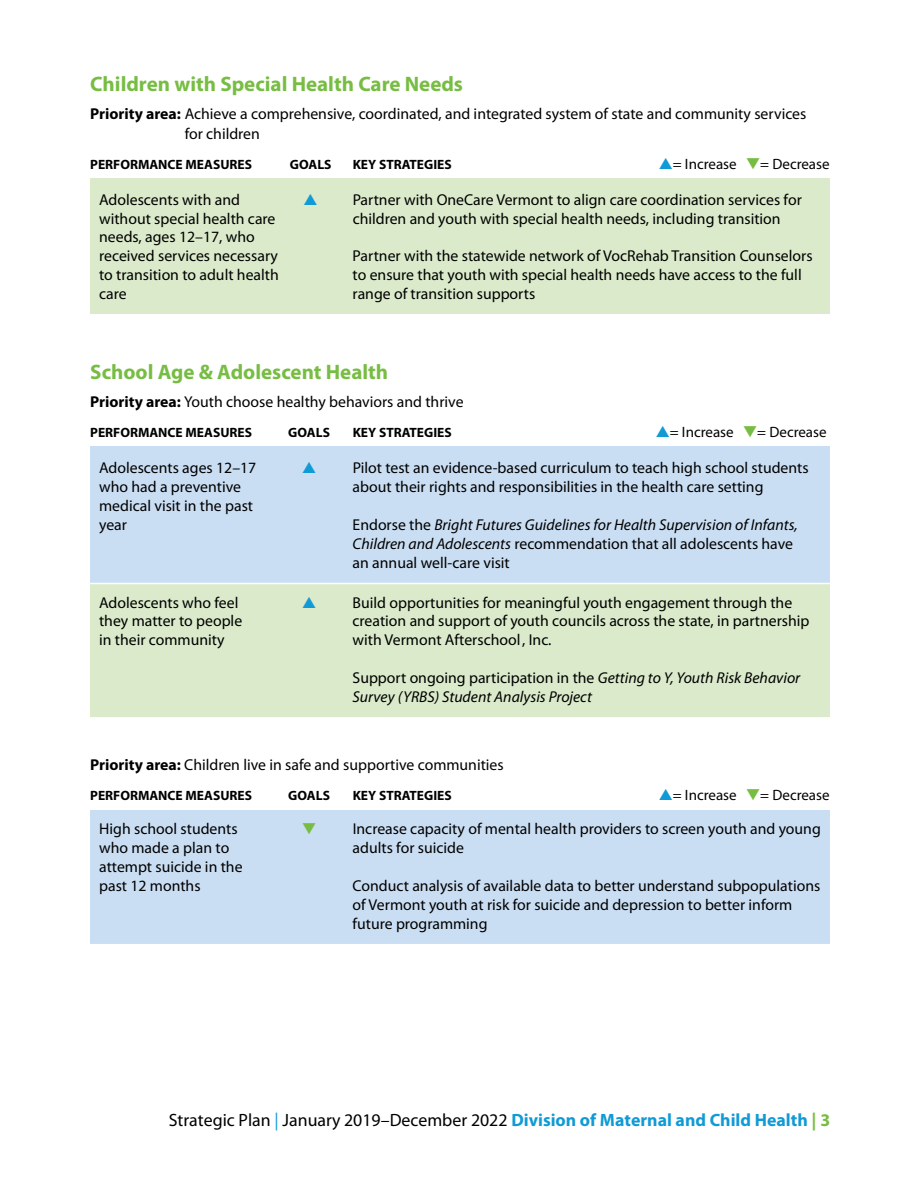
<style>
.page{position:relative;width:918px;height:1188px;background:#fff}
.page>*{position:absolute;margin:0;border:0;box-sizing:border-box;transform-origin:0 0}
.t1{font:700 21px "Myriad Pro";color:#77bd43}
.t2{font:17.85px "Myriad Pro";color:#000}
.t3{font:15.75px/18.9px "Myriad Pro";color:#000}
.t4{font:italic 15.75px/18.9px "Myriad Pro";color:#000}
.t5{font:15px "Myriad Pro";color:#000}
.t6{font:700 13.5px "Myriad Pro";color:#000}
.s1{font-weight:700}
.s2{color:#109ad6}
.s3{color:#77bd43}
.s4{font-style:normal}
.s5{font-weight:700;color:#109ad6}
.s6{font-weight:700;color:#77bd43}
</style>
<div class="page">
<div style="left:90px;top:810px;width:740px;height:135px;background:#cadef3"></div>
<div style="left:90px;top:584px;width:740px;height:134px;background:#daeaca"></div>
<div style="left:90px;top:447px;width:740px;height:136px;background:#cadef3"></div>
<div style="left:90px;top:178px;width:740px;height:136px;background:#daeaca"></div>
<hr style="left:90px;top:717px;width:742px;height:2px;background:#fff">
<hr style="left:90px;top:944px;width:742px;height:1px;background:#fff">
<h1 class="t1" style="left:90px;top:70px;width:374px">Children with Special Health Care Needs</h1>
<p class="t3" style="left:185px;top:103px;width:623px;line-height:19.8px;text-indent:-95px"><span class="s1">Priority area:</span> Achieve a comprehensive, coordinated, and integrated system of state and community services for children</p>
<p class="t6" style="left:90px;top:155px;width:163px">PERFORMANCE MEASURES</p>
<p class="t6" style="left:290px;top:155px;width:43px">GOALS</p>
<p class="t6" style="left:353px;top:155px;width:101px">KEY STRATEGIES</p>
<p class="t5" style="left:659px;top:154px;width:172px"><span class="s2">▲</span>= Increase <span class="s3">▼</span>= Decrease</p>
<p class="t3" style="left:99px;top:190px;width:142px">Adolescents with and</p>
<p class="t3" style="left:304px;top:190px;width:500px"><span class="s2">▲</span> Partner with OneCare Vermont to align care coordination services for</p>
<p class="t3" style="left:99px;top:209px;width:178px">without special health care</p>
<p class="t3" style="left:353px;top:209px;width:429px">children and youth with special health needs, including transition</p>
<p class="t3" style="left:99px;top:227px;width:180px">needs, ages 12–17, who received services necessary</p>
<p class="t3" style="left:353px;top:246px;width:461px">Partner with the statewide network of VocRehab Transition Counselors</p>
<p class="t3" style="left:99px;top:265px;width:181px">to transition to adult health</p>
<p class="t3" style="left:353px;top:265px;width:451px">to ensure that youth with special health needs have access to the full</p>
<p class="t3" style="left:99px;top:284px;width:29px">care</p>
<p class="t3" style="left:353px;top:284px;width:184px">range of transition supports</p>
<h1 class="t1" style="left:90px;top:358px;width:300px">School Age &amp; Adolescent Health</h1>
<p class="t3" style="left:90px;top:392px;width:375px"><span class="s1">Priority area:</span> Youth choose healthy behaviors and thrive</p>
<p class="t6" style="left:90px;top:424px;width:163px">PERFORMANCE MEASURES</p>
<p class="t6" style="left:288px;top:424px;width:43px">GOALS</p>
<p class="t6" style="left:353px;top:424px;width:101px">KEY STRATEGIES</p>
<p class="t5" style="left:656px;top:423px;width:172px"><span class="s2">▲</span>= Increase <span class="s3">▼</span>= Decrease</p>
<p class="t3" style="left:99px;top:458px;width:159px">Adolescents ages 12–17</p>
<p class="t3" style="left:302px;top:458px;width:508px"><span class="s2">▲</span> Pilot test an evidence-based curriculum to teach high school students</p>
<p class="t3" style="left:99px;top:477px;width:143px">who had a preventive</p>
<p class="t3" style="left:353px;top:477px;width:412px">about their rights and responsibilities in the health care setting</p>
<p class="t3" style="left:99px;top:496px;width:155px">medical visit in the past year</p>
<p class="t4" style="left:353px;top:515px;width:447px"><span class="s4">Endorse the</span> Bright Futures Guidelines for Health Supervision of Infants,<br>Children and Adolescents <span class="s4">recommendation that all adolescents have an annual well-care visit</span></p>
<p class="t3" style="left:99px;top:593px;width:141px">Adolescents who feel</p>
<p class="t3" style="left:302px;top:593px;width:492px"><span class="s2">▲</span> Build opportunities for meaningful youth engagement through the</p>
<p class="t3" style="left:99px;top:611px;width:145px">they matter to people</p>
<p class="t3" style="left:353px;top:611px;width:458px">creation and support of youth councils across the state, in partnership</p>
<p class="t3" style="left:99px;top:630px;width:127px">in their community</p>
<p class="t3" style="left:353px;top:630px;width:200px">with Vermont Afterschool, Inc.</p>
<p class="t4" style="left:353px;top:668px;width:449px"><span class="s4">Support ongoing participation in the</span> Getting to Y, Youth Risk Behavior<br>Survey (YRBS) Student Analysis Project</p>
<p class="t3" style="left:90px;top:755px;width:415px"><span class="s1">Priority area:</span> Children live in safe and supportive communities</p>
<p class="t6" style="left:90px;top:787px;width:163px">PERFORMANCE MEASURES</p>
<p class="t6" style="left:288px;top:787px;width:43px">GOALS</p>
<p class="t6" style="left:353px;top:787px;width:101px">KEY STRATEGIES</p>
<p class="t5" style="left:659px;top:786px;width:172px"><span class="s2">▲</span>= Increase <span class="s3">▼</span>= Decrease</p>
<p class="t3" style="left:99px;top:819px;width:140px">High school students</p>
<p class="t3" style="left:302px;top:819px;width:520px"><span class="s3">▼</span> Increase capacity of mental health providers to screen youth and young</p>
<p class="t3" style="left:99px;top:838px;width:132px">who made a plan to</p>
<p class="t3" style="left:353px;top:838px;width:113px">adults for suicide</p>
<p class="t3" style="left:99px;top:857px;width:145px">attempt suicide in the past 12 months</p>
<p class="t3" style="left:353px;top:876px;width:469px">Conduct analysis of available data to better understand subpopulations of Vermont youth at risk for suicide and depression to better inform future programming</p>
<p class="t2" style="left:169px;top:1109px;width:663px">Strategic Plan <span class="s2">|</span> January 2019–December 2022 <span class="s5">Division of Maternal and Child Health</span> <span class="s6">| 3</span></p>
</div>
